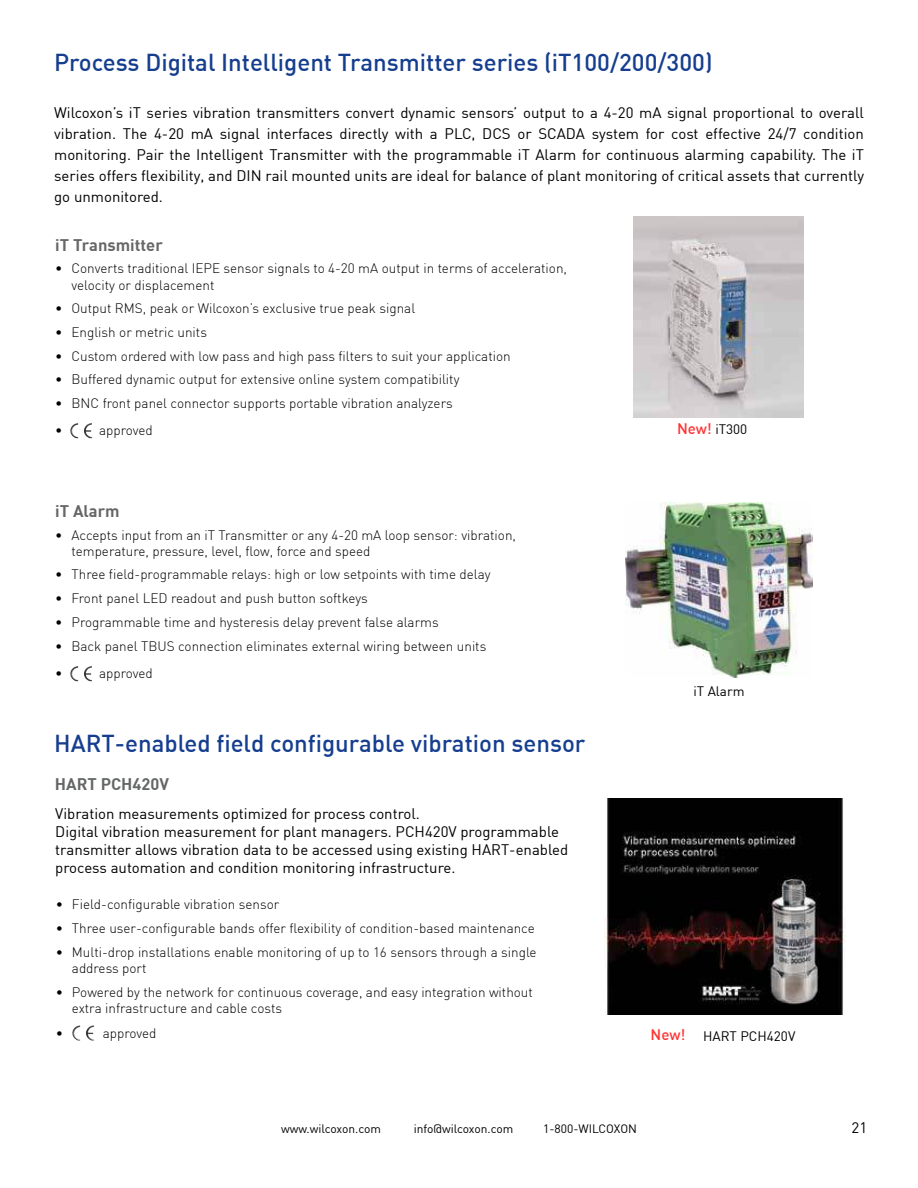
<style>
.page{position:relative;width:918px;height:1188px;background:#fff}
.page>*{position:absolute;margin:0;border:0;box-sizing:border-box;transform-origin:0 0}
.t1{font:500 24px "DIN";color:#163e8f}
.t2{font:700 16.5px "DIN";color:#666}
.t3{font:700 16.5px "DIN";color:#656667}
.t4{font:15px/21px "DIN";color:#000;text-align:justify}
.t5{font:500 15px "DIN";color:#f33}
.t6{font:300 13.5px/16.2px "DIN";color:#000}
.t7{font:13.5px "DIN";color:#000}
.t8{font:12px "DIN";color:#000}
.s1{font-weight:500;font-size:15px;color:#f33}
</style>
<div class="page">
<img style="left:70px;top:423px;width:22px;height:15px">
<img style="left:70px;top:666px;width:22px;height:15px">
<img style="left:72px;top:1025px;width:22px;height:16px">
<img style="left:634px;top:216px;width:169px;height:201px">
<img style="left:625px;top:503px;width:187px;height:175px">
<img style="left:604px;top:799px;width:241px;height:215px">
<h1 class="t1" style="left:54px;top:52px;width:660px">Process Digital Intelligent Transmitter series (iT100/200/300)</h1>
<p class="t4" style="left:54px;top:103px;width:811px">Wilcoxon’s iT series vibration transmitters convert dynamic sensors’ output to a 4-20 mA signal proportional to overall vibration ⸀ The 4-20 mA signal interfaces directly with a PLC, DCS or SCADA system for cost effective 24/7 condition monitoring ⸀ Pair the Intelligent Transmitter with the programmable iT Alarm for continuous alarming capability ⸀ The iT series offers flexibility, and DIN rail mounted units are ideal for balance of plant monitoring of critical assets that currently go unmonitored ⸀</p>
<p class="t2" style="left:55px;top:238px;width:109px">iT Transmitter</p>
<p class="t6" style="left:72px;top:260px;width:497px;text-indent:-16px">• Converts traditional IEPE sensor signals to 4-20 mA output in terms of acceleration, velocity or displacement</p>
<p class="t6" style="left:55px;top:300px;width:361px">• Output RMS, peak or Wilcoxon’s exclusive true peak signal</p>
<p class="t6" style="left:55px;top:324px;width:153px">• English or metric units</p>
<p class="t6" style="left:55px;top:348px;width:457px">• Custom ordered with low pass and high pass filters to suit your application</p>
<p class="t6" style="left:55px;top:371px;width:406px">• Buffered dynamic output for extensive online system compatibility</p>
<p class="t6" style="left:55px;top:390px;width:399px;line-height:27.3px">• BNC front panel connector supports portable vibration analyzers •</p>
<p class="t7" style="left:677px;top:423px;width:72px"><span class="s1">New!</span> iT300</p>
<p class="t6" style="left:99px;top:422px;width:55px">approved</p>
<p class="t2" style="left:55px;top:504px;width:66px">iT Alarm</p>
<p class="t6" style="left:72px;top:526px;width:446px;text-indent:-16px">• Accepts input from an iT Transmitter or any 4-20 mA loop sensor: vibration, temperature, pressure, level, flow, force and speed</p>
<p class="t6" style="left:55px;top:566px;width:437px">• Three field-programmable relays: high or low setpoints with time delay</p>
<p class="t6" style="left:55px;top:590px;width:314px">• Front panel LED readout and push button softkeys</p>
<p class="t6" style="left:55px;top:614px;width:385px">• Programmable time and hysteresis delay prevent false alarms</p>
<p class="t6" style="left:55px;top:632px;width:433px;line-height:27.3px">• Back panel TBUS connection eliminates external wiring between units •</p>
<p class="t6" style="left:99px;top:665px;width:55px">approved</p>
<p class="t7" style="left:694px;top:685px;width:53px">iT Alarm</p>
<h1 class="t1" style="left:54px;top:733px;width:533px">HART-enabled field configurable vibration sensor</h1>
<p class="t3" style="left:55px;top:777px;width:116px">HART PCH420V</p>
<p class="t4" style="left:55px;top:806px;width:515px;line-height:18px;text-align:left">Vibration measurements optimized for process control ⸀<br>Digital vibration measurement for plant managers ⸀ PCH420V programmable transmitter allows vibration data to be accessed using existing HART-enabled process automation and condition monitoring infrastructure ⸀</p>
<p class="t6" style="left:56px;top:896px;width:225px">• Field-configurable vibration sensor</p>
<p class="t6" style="left:56px;top:920px;width:481px">• Three user-configurable bands offer flexibility of condition-based maintenance</p>
<p class="t6" style="left:72px;top:944px;width:466px;text-indent:-16px">• Multi-drop installations enable monitoring of up to 16 sensors through a single address port</p>
<p class="t6" style="left:72px;top:983px;width:462px;text-indent:-16px">• Powered by the network for continuous coverage, and easy integration without extra infrastructure and cable costs</p>
<p class="t6" style="left:56px;top:1025px;width:9px">•</p>
<p class="t6" style="left:103px;top:1025px;width:55px">approved</p>
<p class="t5" style="left:651px;top:1028px;width:36px">New!</p>
<p class="t7" style="left:703px;top:1030px;width:94px">HART PCH420V</p>
<p class="t8" style="left:281px;top:1124px;width:101px">www ⸀wilcoxon ⸀com</p>
<p class="t8" style="left:414px;top:1124px;width:101px">info@wilcoxon ⸀com</p>
<p class="t8" style="left:543px;top:1124px;width:95px">1-800-WILCOXON</p>
<p class="t4" style="left:852px;top:1119px;width:17px">21</p>
</div>
